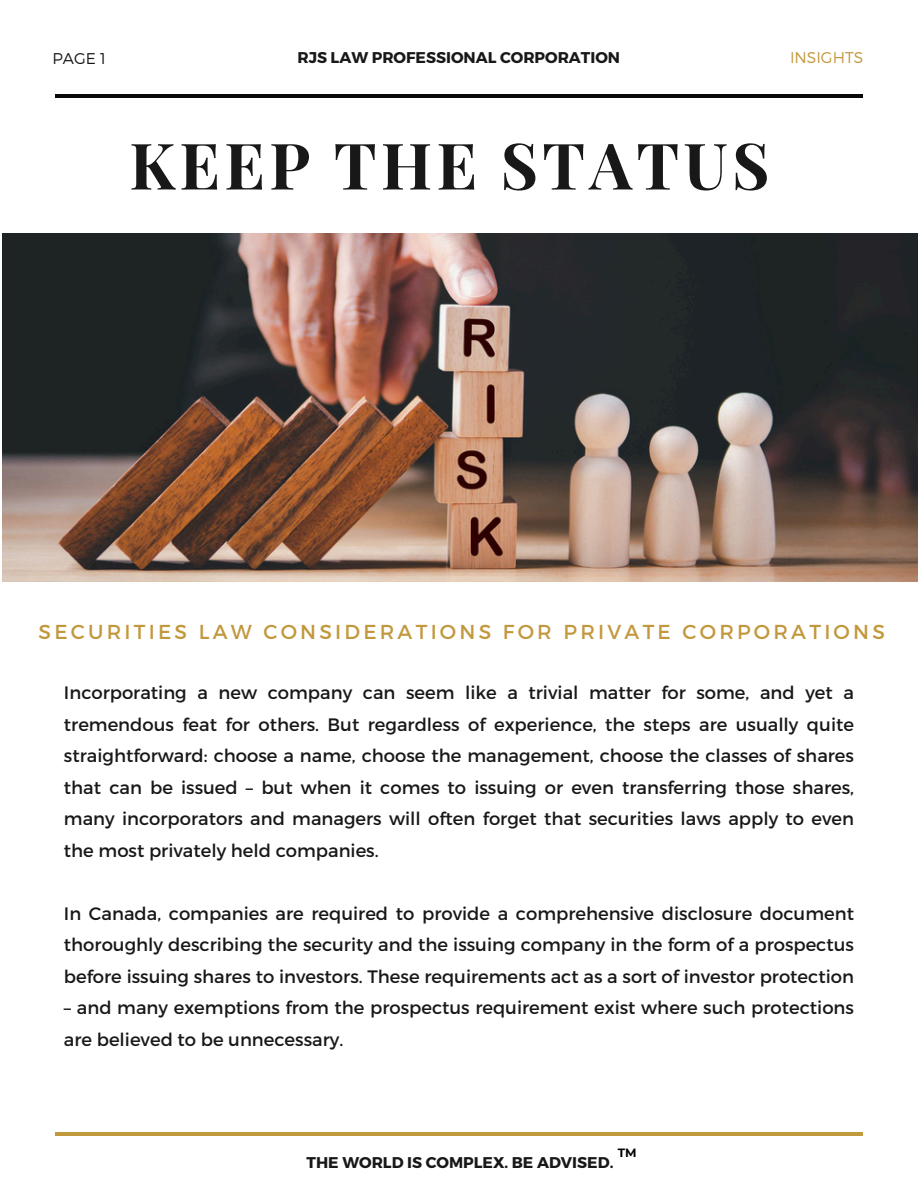
<style>
.page{position:relative;width:918px;height:1188px;background:#fff}
.page>*{position:absolute;margin:0;border:0;box-sizing:border-box;transform-origin:0 0}
.t1{font:700 64.2px "Playfair Display";letter-spacing:.065em;color:#181818}
.t2{font:20.1px "Montserrat";letter-spacing:.16em;color:#c2983d}
.t3{font:18px/31.5px "Montserrat";color:#181818;text-align:justify}
.t4{font:700 15.6px "Montserrat";color:#181818}
.t5{font:300 15.6px "Montserrat";color:#c2983d}
.t6{font:300 15.6px "Montserrat";color:#181818}
.t7{font:700 12px "Montserrat";color:#000}
</style>
<div class="page">
<hr style="left:55px;top:94px;width:807px;height:4px;background:#0a0a0a">
<hr style="left:55px;top:1132px;width:807px;height:4px;background:#c2983d">
<img style="left:3px;top:234px;width:914px;height:347px">
<h2 class="t6" style="left:52px;top:48px;width:55px">PAGE 1</h2>
<h3 class="t4" style="left:297px;top:48px;width:324px">RJS LAW PROFESSIONAL CORPORATION</h3>
<h3 class="t5" style="left:790px;top:48px;width:75px">INSIGHTS</h3>
<h4 class="t1" style="left:129px;top:120px;width:642px">KEEP THE STATUS</h4>
<h5 class="t2" style="left:39px;top:619px;width:848px">SECURITIES LAW CONSIDERATIONS FOR PRIVATE CORPORATIONS</h5>
<h1 class="t3" style="left:64px;top:676px;width:792px">Incorporating a new company can seem like a trivial matter for some, and yet a tremendous feat for others. But regardless of experience, the steps are usually quite straightforward: choose a name, choose the management, choose the classes of shares that can be issued – but when it comes to issuing or even transferring those shares, many incorporators and managers will often forget that securities laws apply to even the most privately held companies.</h1>
<p class="t3" style="left:64px;top:897px;width:792px">In Canada, companies are required to provide a comprehensive disclosure document thoroughly describing the security and the issuing company in the form of a prospectus before issuing shares to investors. These requirements act as a sort of investor protection</p>
<p class="t3" style="left:64px;top:991px;width:792px">– and many exemptions from the prospectus requirement exist where such protections are believed to be unnecessary.</p>
<h4 class="t7" style="left:618px;top:1145px;width:20px">TM</h4>
<p class="t4" style="left:307px;top:1152px;width:308px">THE WORLD IS COMPLEX. BE ADVISED.</p>
</div>
